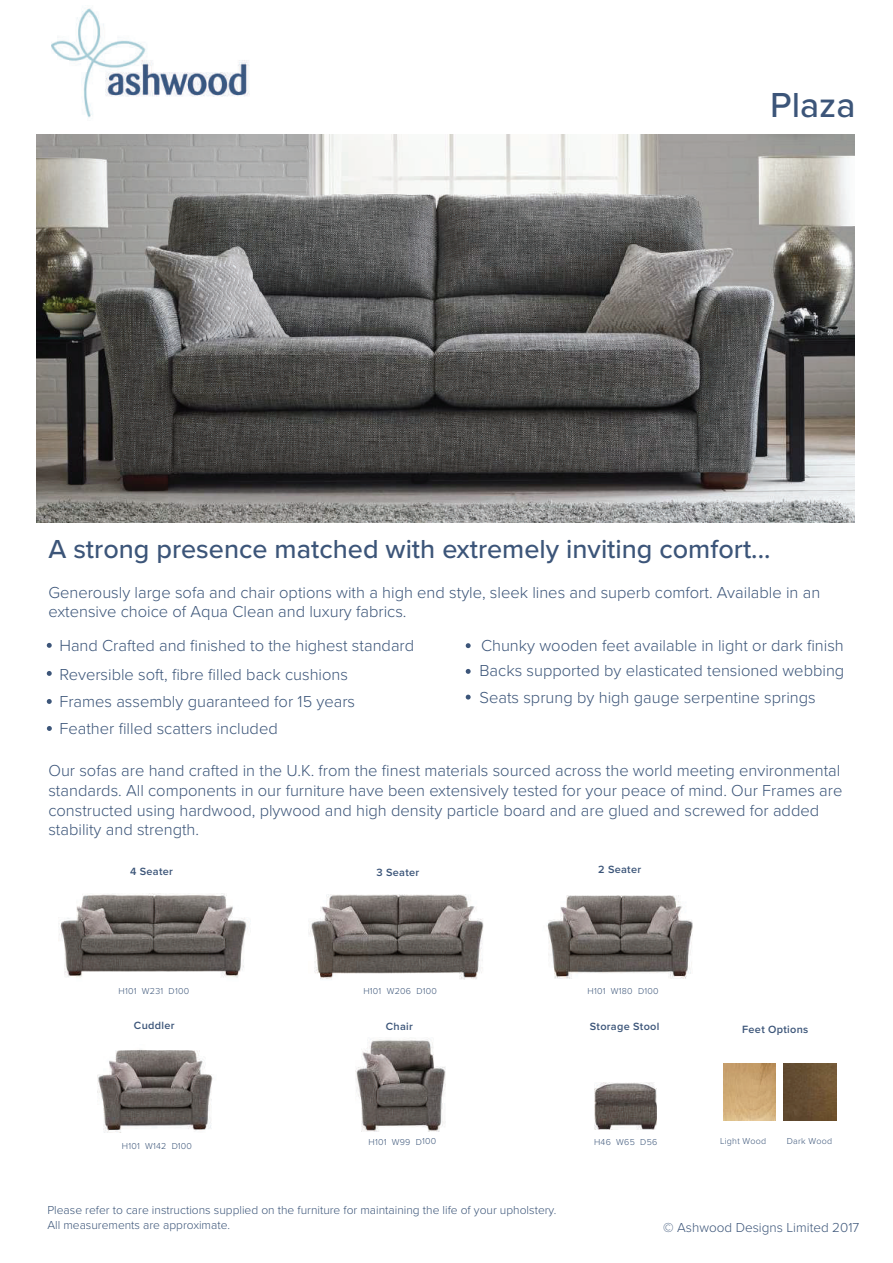
<style>
.page{position:relative;width:893px;height:1263px;background:#fff}
.page>*{position:absolute;margin:0;border:0;box-sizing:border-box;transform-origin:0 0}
.t1{font:500 36px "Proxima Nova";color:#3c5579}
.t2{font:500 27px "Proxima Nova";color:#3c5579}
.t3{font:300 16.5px/19.8px "Proxima Nova";color:#3c5579}
.t4{font:300 13.5px "Proxima Nova";color:#3c5579}
.t5{font:300 12px/14.4px "Proxima Nova";color:#3c5579}
.t6{font:600 10.95px "Proxima Nova";letter-spacing:.03em;color:#3c5579}
.t7{font:300 8.85px "Proxima Nova";letter-spacing:.03em;color:#3c5579}
</style>
<div class="page">
<svg style="left:47px;top:643px;width:5px;height:5px"></svg>
<svg style="left:47px;top:671px;width:5px;height:5px"></svg>
<svg style="left:47px;top:699px;width:5px;height:5px"></svg>
<svg style="left:466px;top:643px;width:5px;height:5px"></svg>
<svg style="left:466px;top:669px;width:5px;height:5px"></svg>
<svg style="left:466px;top:695px;width:5px;height:4px"></svg>
<img style="left:783px;top:1063px;width:54px;height:58px">
<img style="left:724px;top:1063px;width:52px;height:58px">
<img style="left:51px;top:8px;width:199px;height:110px">
<img style="left:36px;top:135px;width:818px;height:388px">
<img style="left:58px;top:893px;width:190px;height:85px">
<img style="left:309px;top:894px;width:175px;height:86px">
<img style="left:547px;top:895px;width:146px;height:84px">
<img style="left:97px;top:1049px;width:116px;height:83px">
<img style="left:356px;top:1039px;width:89px;height:92px">
<img style="left:595px;top:1082px;width:61px;height:47px">
<svg style="left:47px;top:726px;width:5px;height:5px"></svg>
<h1 class="t1" style="left:770px;top:83px;width:87px">Plaza</h1>
<h2 class="t2" style="left:48px;top:533px;width:724px">A strong presence matched with extremely inviting comfort...</h2>
<p class="t3" style="left:48px;top:582px;width:773px">Generously large sofa and chair options with a high end style, sleek lines and superb comfort. Available in an extensive choice of Aqua Clean and luxury fabrics.</p>
<p class="t3" style="left:59px;top:636px;width:356px">Hand Crafted and finished to the highest standard</p>
<p class="t3" style="left:59px;top:665px;width:290px">Reversible soft, fibre filled back cushions</p>
<p class="t3" style="left:481px;top:636px;width:364px">Chunky wooden feet available in light or dark finish</p>
<p class="t3" style="left:479px;top:661px;width:366px">Backs supported by elasticated tensioned webbing</p>
<p class="t3" style="left:59px;top:691px;width:297px">Frames assembly guaranteed for 15 years</p>
<p class="t3" style="left:479px;top:687px;width:338px">Seats sprung by high gauge serpentine springs</p>
<p class="t3" style="left:60px;top:718px;width:220px">Feather filled scatters included</p>
<p class="t3" style="left:48px;top:761px;width:795px">Our sofas are hand crafted in the U.K. from the finest materials sourced across the world meeting environmental standards. All components in our furniture have been extensively tested for your peace of mind. Our Frames are constructed using hardwood, plywood and high density particle board and are glued and screwed for added stability and strength.</p>
<p class="t6" style="left:130px;top:864px;width:44px">4 Seater</p>
<p class="t6" style="left:376px;top:866px;width:44px">3 Seater</p>
<p class="t6" style="left:598px;top:863px;width:45px">2 Seater</p>
<p class="t7" style="left:119px;top:986px;width:72px">H101 W231 D100</p>
<p class="t6" style="left:134px;top:1019px;width:42px">Cuddler</p>
<p class="t7" style="left:363px;top:986px;width:75px">H101 W206 D100</p>
<p class="t6" style="left:386px;top:1020px;width:29px">Chair</p>
<p class="t7" style="left:588px;top:986px;width:72px">H101 W180 D100</p>
<p class="t6" style="left:590px;top:1020px;width:71px">Storage Stool</p>
<p class="t6" style="left:742px;top:1022px;width:68px">Feet Options</p>
<p class="t7" style="left:122px;top:1141px;width:72px">H101 W142 D100</p>
<p class="t7" style="left:368px;top:1136px;width:69px">H101 W99 D100</p>
<p class="t7" style="left:594px;top:1136px;width:65px">H46 W65 D56</p>
<p class="t7" style="left:720px;top:1136px;width:48px">Light Wood</p>
<p class="t7" style="left:787px;top:1136px;width:47px">Dark Wood</p>
<p class="t5" style="left:47px;top:1203px;width:510px">Please refer to care instructions supplied on the furniture for maintaining the life of your upholstery.<br>All measurements are approximate.</p>
<p class="t4" style="left:663px;top:1219px;width:198px">© Ashwood Designs Limited 2017</p>
</div>
